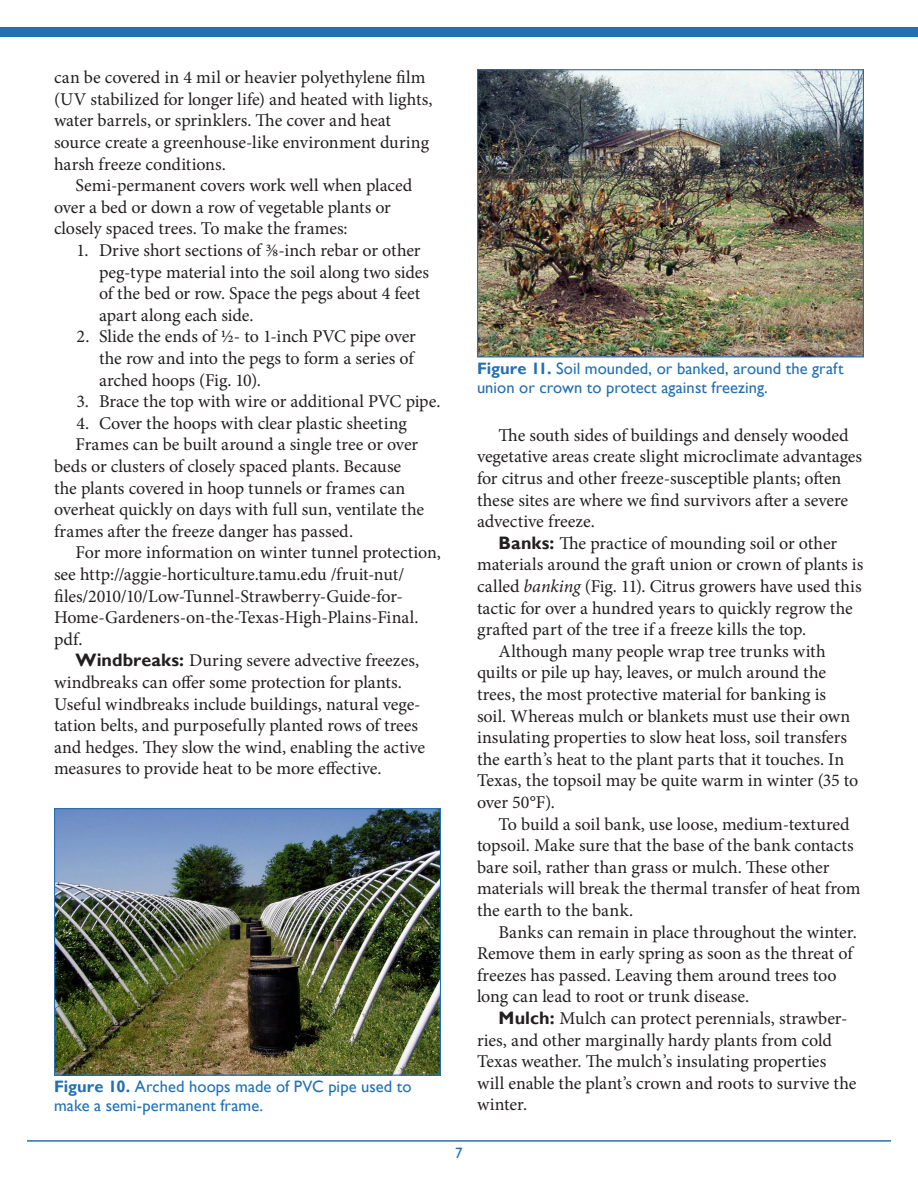
<style>
.page{position:relative;width:918px;height:1188px;background:#fff}
.page>*{position:absolute;margin:0;border:0;box-sizing:border-box;transform-origin:0 0}
.body_text{font:18px/21.6px "Minion Pro";color:#231f20}
.tab_numbers{font:18px/21.6px "Minion Pro";letter-spacing:-.005em;color:#231f20}
.table_body{font:16.5px/18.8px "Gill Sans";letter-spacing:.005em;color:#2270b3}
.t1{font:15px "Gill Sans";color:#2270b3}
.s1{font-family:"Gill Sans";font-weight:700}
.s2{font-weight:700}
.s3{font-style:italic}
</style>
<div class="page">
<div style="left:0;top:27px;width:918px;height:10px;background:#2270b3"></div>
<hr style="left:27px;top:1140px;width:864px;height:2px;background:#2270b3">
<img style="left:479px;top:71px;width:383px;height:284px">
<div style="left:477px;top:69px;width:387px;height:288px;border:1px solid #2270b3"></div>
<img style="left:56px;top:810px;width:383px;height:264px">
<div style="left:54px;top:808px;width:387px;height:268px;border:1px solid #2270b3"></div>
<p class="body_text" style="left:54px;top:67px;width:380px">can be covered in 4 mil or heavier polyethylene film (UV stabilized for longer life) and heated with lights, water barrels, or sprinklers. The cover and heat source create a greenhouse-like environment during harsh freeze conditions.</p>
<p class="body_text" style="left:54px;top:175px;width:360px;text-indent:22px">Semi-permanent covers work well when placed over a bed or down a row of vegetable plants or closely spaced trees. To make the frames:</p>
<p class="tab_numbers" style="left:99px;top:240px;width:332px;text-indent:-22px">1. Drive short sections of 3/8-inch rebar or other peg-type material into the soil along two sides of the bed or row. Space the pegs about 4 feet apart along each side.</p>
<p class="tab_numbers" style="left:99px;top:326px;width:319px;text-indent:-22px">2. Slide the ends of 1/2- to 1-inch PVC pipe over the row and into the pegs to form a series of arched hoops (Fig. 10).</p>
<p class="tab_numbers" style="left:76px;top:391px;width:365px">3. Brace the top with wire or additional PVC pipe.</p>
<p class="tab_numbers" style="left:76px;top:412px;width:332px">4. Cover the hoops with clear plastic sheeting</p>
<p class="body_text" style="left:54px;top:434px;width:372px;text-indent:22px">Frames can be built around a single tree or over beds or clusters of closely spaced plants. Because the plants covered in hoop tunnels or frames can overheat quickly on days with full sun, ventilate the frames after the freeze danger has passed.</p>
<p class="body_text" style="left:54px;top:542px;width:388px;text-indent:22px">For more information on winter tunnel protection, see http://aggie-horticulture.tamu.edu /fruit-nut/ files/2010/10/Low-Tunnel-Strawberry-Guide-for-Home-Gardeners-on-the-Texas-High-Plains-Final. pdf.</p>
<p class="body_text" style="left:54px;top:650px;width:373px;text-indent:22px"><span class="s1">Windbreaks:</span> During severe advective freezes, windbreaks can offer some protection for plants.<br>Useful windbreaks include buildings, natural vege&shy;tation belts, and purposefully planted rows of trees and hedges. They slow the wind, enabling the active measures to provide heat to be more effective.</p>
<p class="table_body" style="left:54px;top:1078px;width:359px"><span class="s2">Figure 10.</span> Arched hoops made of PVC pipe used to make a semi-permanent frame.</p>
<p class="table_body" style="left:477px;top:360px;width:368px"><span class="s2">Figure 11.</span> Soil mounded, or banked, around the graft union or crown to protect against freezing.</p>
<p class="body_text" style="left:477px;top:424px;width:387px;text-indent:22px">The south sides of buildings and densely wooded vegetative areas create slight microclimate advantages for citrus and other freeze-susceptible plants; often these sites are where we find survivors after a severe advective freeze.</p>
<p class="body_text" style="left:477px;top:532px;width:388px;text-indent:22px"><span class="s1">Banks:</span> The practice of mounding soil or other materials around the graft union or crown of plants is called <span class="s3">banking</span> (Fig. 11). Citrus growers have used this tactic for over a hundred years to quickly regrow the grafted part of the tree if a freeze kills the top.</p>
<p class="body_text" style="left:477px;top:640px;width:383px;text-indent:22px">Although many people wrap tree trunks with quilts or pile up hay, leaves, or mulch around the trees, the most protective material for banking is soil. Whereas mulch or blankets must use their own insulating properties to slow heat loss, soil transfers the earth’s heat to the plant parts that it touches. In Texas, the topsoil may be quite warm in winter (35 to over 50°F).</p>
<p class="body_text" style="left:477px;top:813px;width:385px;text-indent:22px">To build a soil bank, use loose, medium-textured topsoil. Make sure that the base of the bank contacts bare soil, rather than grass or mulch. These other materials will break the thermal transfer of heat from the earth to the bank.</p>
<p class="body_text" style="left:477px;top:921px;width:381px;text-indent:22px">Banks can remain in place throughout the winter.<br>Remove them in early spring as soon as the threat of freezes has passed. Leaving them around trees too long can lead to root or trunk disease.</p>
<p class="body_text" style="left:477px;top:1008px;width:381px;text-indent:22px"><span class="s1">Mulch:</span> Mulch can protect perennials, strawber&shy;ries, and other marginally hardy plants from cold Texas weather. The mulch’s insulating properties will enable the plant’s crown and roots to survive the winter.</p>
<p class="t1" style="left:455px;top:1144px;width:9px">7</p>
</div>
